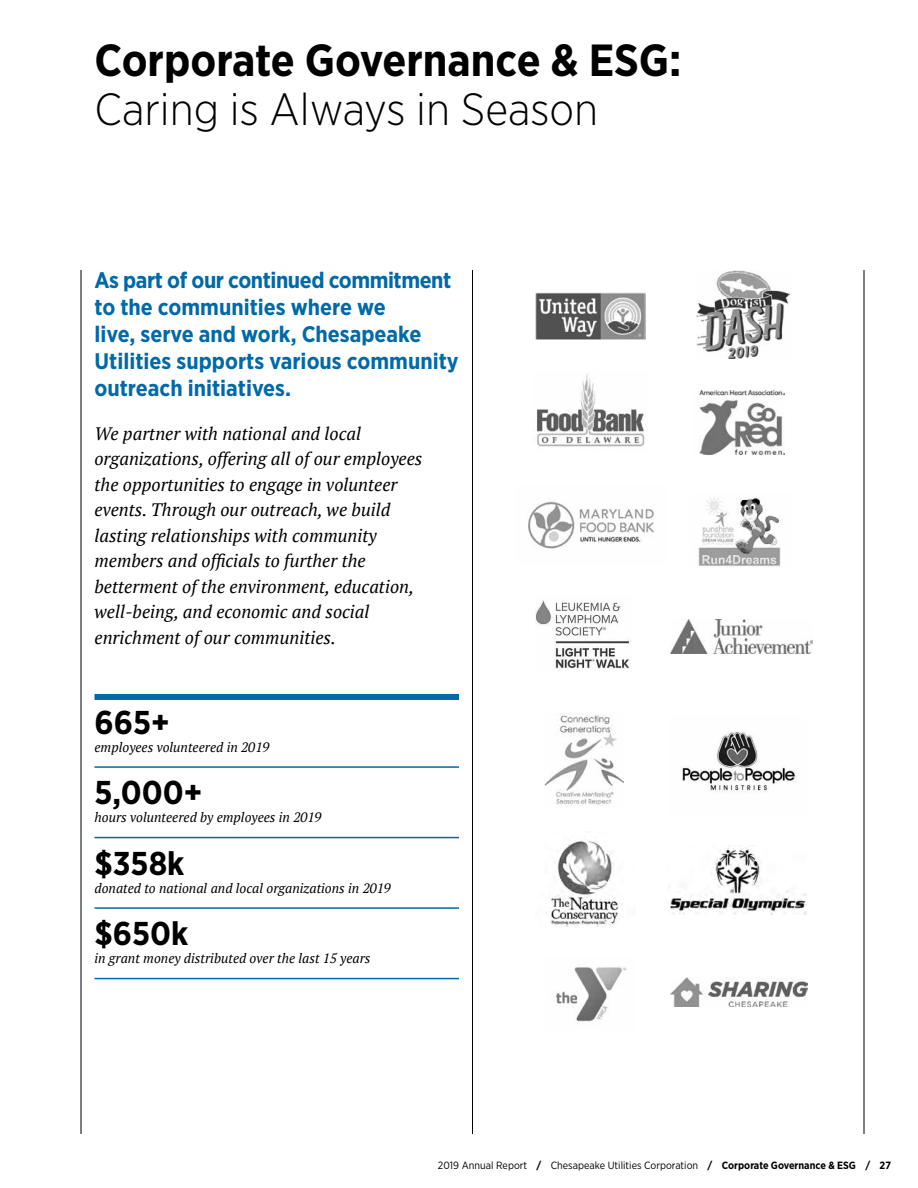
<style>
.page{position:relative;width:918px;height:1188px;background:#fff}
.page>*{position:absolute;margin:0;border:0;box-sizing:border-box;transform-origin:0 0}
.t1{font:700 45px "Gotham Narrow";color:#000}
.t2{font:300 45px "Gotham Narrow";color:#000}
.t3{font:700 33px "Gotham Narrow";color:#000}
.t4{font:700 22.5px/27px "Gotham Narrow";color:#0069a8}
.t5{font:italic 18px/25.5px "PT Serif";color:#000}
.t6{font:italic 13.5px "PT Serif";color:#000}
.t7{font:10.5px "Gotham Narrow";color:#000}
.s1{font-weight:700}
</style>
<div class="page">
<hr style="left:94px;top:766px;width:365px;height:2px;background:#0069a8">
<hr style="left:94px;top:837px;width:365px;height:1px;background:#0069a8">
<hr style="left:94px;top:907px;width:365px;height:2px;background:#0069a8">
<hr style="left:94px;top:978px;width:365px;height:1px;background:#0069a8">
<div style="left:94px;top:694px;width:365px;height:6px;background:#0069a8"></div>
<hr style="left:864px;top:270px;width:1px;height:864px;background:#000">
<hr style="left:472px;top:270px;width:1px;height:864px;background:#000">
<hr style="left:81px;top:270px;width:1px;height:864px;background:#000">
<img style="left:536px;top:292px;width:110px;height:47px">
<img style="left:545px;top:715px;width:78px;height:90px">
<img style="left:697px;top:270px;width:92px;height:88px">
<img style="left:536px;top:374px;width:109px;height:73px">
<img style="left:699px;top:390px;width:85px;height:65px">
<img style="left:670px;top:620px;width:142px;height:33px">
<img style="left:535px;top:600px;width:95px;height:69px">
<img style="left:528px;top:501px;width:126px;height:48px">
<img style="left:549px;top:841px;width:74px;height:86px">
<img style="left:682px;top:731px;width:115px;height:61px">
<img style="left:698px;top:498px;width:83px;height:69px">
<img style="left:670px;top:977px;width:137px;height:30px">
<img style="left:668px;top:845px;width:138px;height:69px">
<img style="left:555px;top:967px;width:72px;height:55px">
<h1 class="t1" style="left:94px;top:32px;width:589px">Corporate Governance &amp; ESG:</h1>
<h1 class="t2" style="left:94px;top:81px;width:505px">Caring is Always in Season</h1>
<p class="t4" style="left:94px;top:266px;width:366px">As part of our continued commitment to the communities where we<br>live, serve and work, Chesapeake<br>Utilities supports various community outreach initiatives.</p>
<p class="t5" style="left:94px;top:421px;width:330px">We partner with national and local organizations, offering all of our employees the opportunities to engage in volunteer events. Through our outreach, we build lasting relationships with community members and officials to further the betterment of the environment, education, well-being, and economic and social enrichment of our communities.</p>
<h2 class="t3" style="left:94px;top:701px;width:77px">665+</h2>
<p class="t6" style="left:94px;top:738px;width:177px">employees volunteered in 2019</p>
<h2 class="t3" style="left:94px;top:771px;width:109px">5,000+</h2>
<p class="t6" style="left:94px;top:809px;width:229px">hours volunteered by employees in 2019</p>
<h2 class="t3" style="left:94px;top:842px;width:91px">$358k</h2>
<p class="t6" style="left:94px;top:879px;width:298px">donated to national and local organizations in 2019</p>
<h2 class="t3" style="left:94px;top:912px;width:95px">$650k</h2>
<p class="t6" style="left:94px;top:950px;width:278px">in grant money distributed over the last 15 years</p>
<p class="t7" style="left:438px;top:1159px;width:455px">2019 Annual Report <span class="s1">/</span> Chesapeake Utilities Corporation <span class="s1">/ Corporate Governance &amp; ESG / 27</span></p>
</div>
